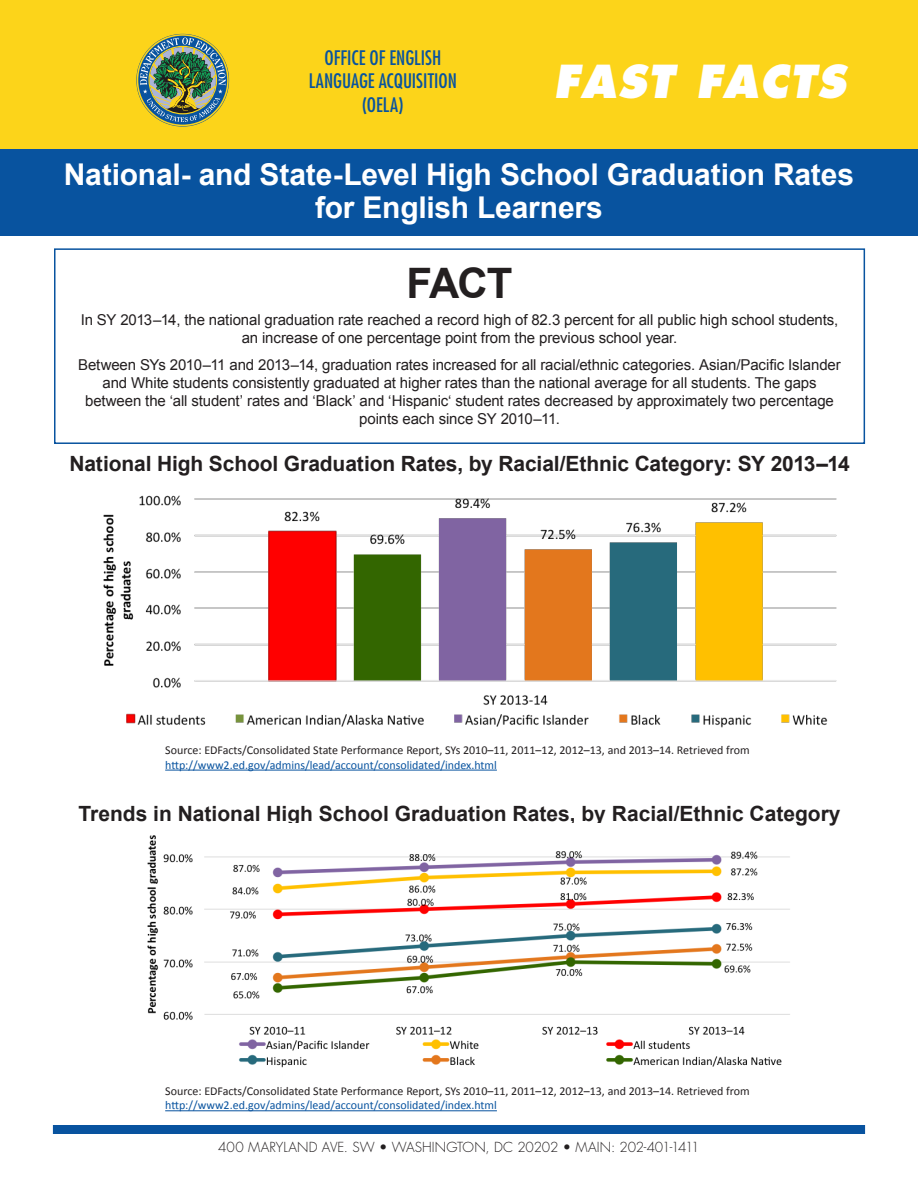
<style>
.page{position:relative;width:918px;height:1188px;background:#fff}
.page>*{position:absolute;margin:0;border:0;box-sizing:border-box;transform-origin:0 0}
.t1{font:italic 800 44.25px "Futura Std";letter-spacing:.035em;color:#fff}
.t2{font:700 42px "Arial";color:#231f20}
.t3{font:700 30px/33px "Arial";letter-spacing:-.01em;color:#fff;text-align:center}
.t4{font:700 21px "Arial";color:#231f20}
.t5{font:condensed 19.5px/23.4px "Futura";color:#08539f;text-align:center}
.t6{font:15px/18px "Arial";letter-spacing:-.01em;color:#231f20;text-align:center}
.t7{font:300 13.5px "Futura";color:#231f20}
.t8{font:12px/14.4px "Calibri";color:#231f20}
.s1{color:#08539f}
</style>
<div class="page">
<div style="left:0;top:0;width:918px;height:195px;background:#fcd41a"></div>
<div style="left:0;top:149px;width:918px;height:87px;background:#08539f"></div>
<div style="left:137px;top:34px;width:92px;height:92px;border:2px solid #fcd41a;border-radius:50%"></div>
<svg style="left:140px;top:37px;width:86px;height:85px"></svg>
<div style="left:149px;top:46px;width:68px;height:68px;border:1px solid #fcd41a;border-radius:50%"></div>
<div style="left:54px;top:248px;width:811px;height:196px;border:2px solid #08539f"></div>
<img style="left:103px;top:495px;width:734px;height:233px">
<img style="left:147px;top:835px;width:643px;height:233px">
<hr style="left:165px;top:770px;width:332px;height:1px;background:#08539f">
<hr style="left:165px;top:1110px;width:332px;height:1px;background:#08539f">
<div style="left:53px;top:1125px;width:812px;height:9px;background:#08539f"></div>
<p class="t5" style="left:309px;top:46px;width:150px">OFFICE OF ENGLISH<br>LANGUAGE ACQUISITION (OELA)</p>
<p class="t1" style="left:554px;top:54px;width:294px">FAST FACTS</p>
<h1 class="t3" style="left:64px;top:159px;width:792px">National- and State-Level High School Graduation Rates for English Learners</h1>
<h2 class="t2" style="left:407px;top:256px;width:107px">FACT</h2>
<p class="t6" style="left:81px;top:311px;width:759px">In SY 2013–14, the national graduation rate reached a record high of 82.3 percent for all public high school students, an increase of one percentage point from the previous school year.</p>
<p class="t6" style="left:78px;top:356px;width:764px">Between SYs 2010–11 and 2013–14, graduation rates increased for all racial/ethnic categories. Asian/Pacific Islander and White students consistently graduated at higher rates than the national average for all students. The gaps between the ‘all student’ rates and ‘Black’ and ‘Hispanic‘ student rates decreased by approximately two percentage points each since SY 2010–11.</p>
<p class="t4" style="left:69px;top:450px;width:782px">National High School Graduation Rates, by Racial/Ethnic Category: SY 2013–14</p>
<p class="t8" style="left:165px;top:743px;width:586px">Source: EDFacts/Consolidated State Performance Report, SYs 2010–11, 2011–12, 2012–13, and 2013–14. Retrieved from <span class="s1">http://www2.ed.gov/admins/lead/account/consolidated/index.html</span></p>
<p class="t4" style="left:79px;top:800px;width:764px">Trends in National High School Graduation Rates, by Racial/Ethnic Category</p>
<p class="t8" style="left:165px;top:1083px;width:586px">Source: EDFacts/Consolidated State Performance Report, SYs 2010–11, 2011–12, 2012–13, and 2013–14. Retrieved from <span class="s1">http://www2.ed.gov/admins/lead/account/consolidated/index.html</span></p>
<p class="t7" style="left:218px;top:1138px;width:483px">400 MARYLAND AVE. SW • WASHINGTON, DC 20202 • MAIN: 202-401-1411</p>
</div>
